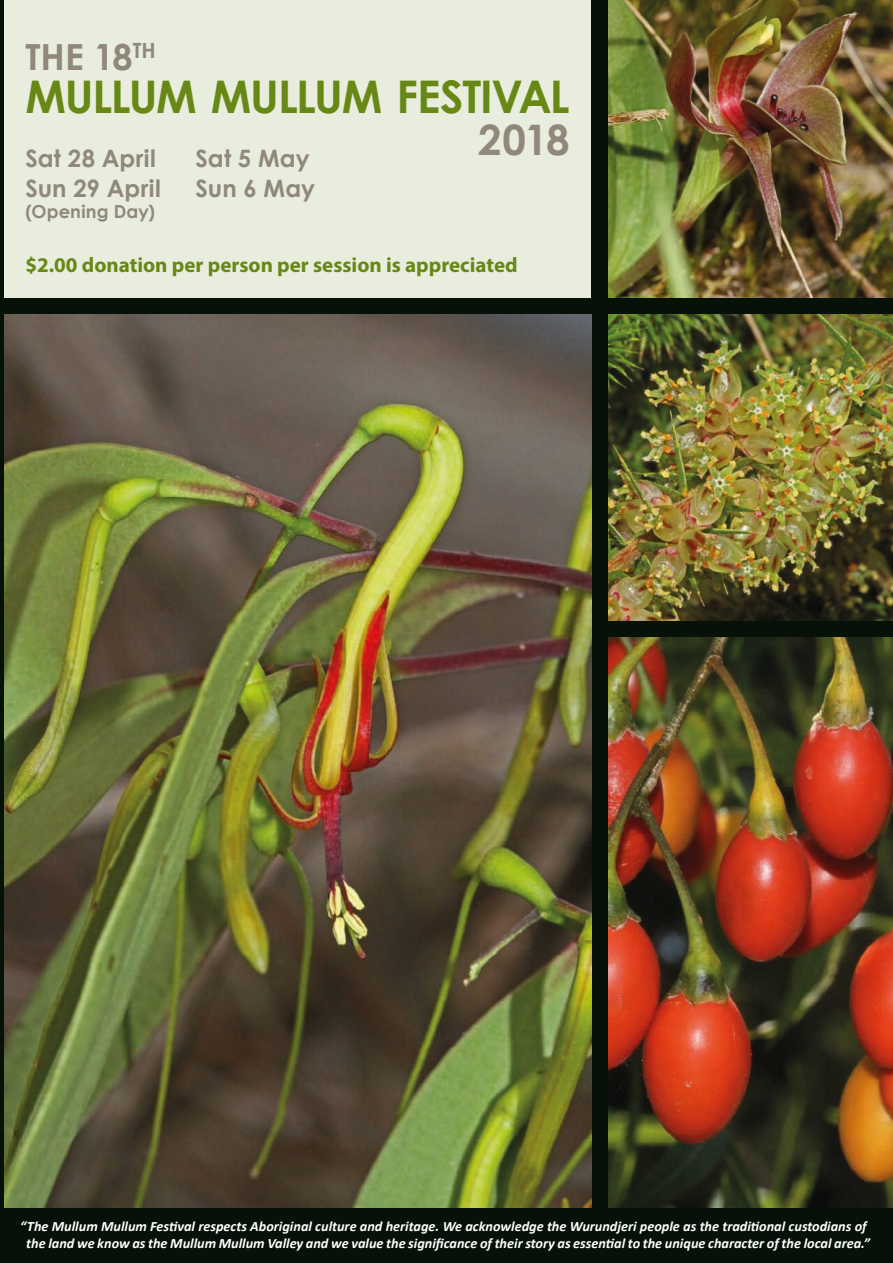
<style>
.page{position:relative;width:893px;height:1263px;background:#061107}
.page>*{position:absolute;margin:0;border:0;box-sizing:border-box;transform-origin:0 0}
.t1{font:700 45px "Century Gothic";letter-spacing:-.03em;color:#688816}
.t2{font:700 42px "Century Gothic";color:#90887b}
.t3{font:700 36px "Century Gothic";color:#90887b}
.t4{font:700 24px "Century Gothic";letter-spacing:.005em;color:#90887b}
.event_title{font:700 21px "Myriad Pro";color:#688816}
.t5{font:700 18px "Century Gothic";letter-spacing:.005em;color:#90887b}
.t6{font:italic 700 14.25px/17.1px "Calibri";color:#fff;text-align:center}
</style>
<div class="page">
<div style="left:4px;top:0;width:587px;height:298px;background:#e9eddd"></div>
<img style="left:4px;top:315px;width:587px;height:893px">
<img style="left:608px;top:315px;width:285px;height:306px">
<img style="left:608px;top:638px;width:285px;height:570px">
<img style="left:608px;top:0;width:285px;height:298px">
<p class="t3" style="left:26px;top:29px;width:132px">THE 18<sup>TH</sup></p>
<p class="t1" style="left:26px;top:62px;width:546px">MULLUM MULLUM FESTIVAL</p>
<p class="t2" style="left:478px;top:108px;width:93px">2018</p>
<p class="t4" style="left:26px;top:140px;width:132px">Sat 28 April</p>
<p class="t4" style="left:26px;top:170px;width:137px">Sun 29 April</p>
<p class="t5" style="left:26px;top:198px;width:131px">(Opening Day)</p>
<p class="t4" style="left:196px;top:140px;width:116px">Sat 5 May</p>
<p class="t4" style="left:196px;top:170px;width:121px">Sun 6 May</p>
<p class="event_title" style="left:26px;top:251px;width:494px">$2.00 donation per person per session is appreciated</p>
<p class="t6" style="left:20px;top:1217px;width:851px">“The Mullum Mullum Festival respects Aboriginal culture and heritage. We acknowledge the Wurundjeri people as the traditional custodians of the land we know as the Mullum Mullum Valley and we value the significance of their story as essential to the unique character of the local area.”</p>
</div>
